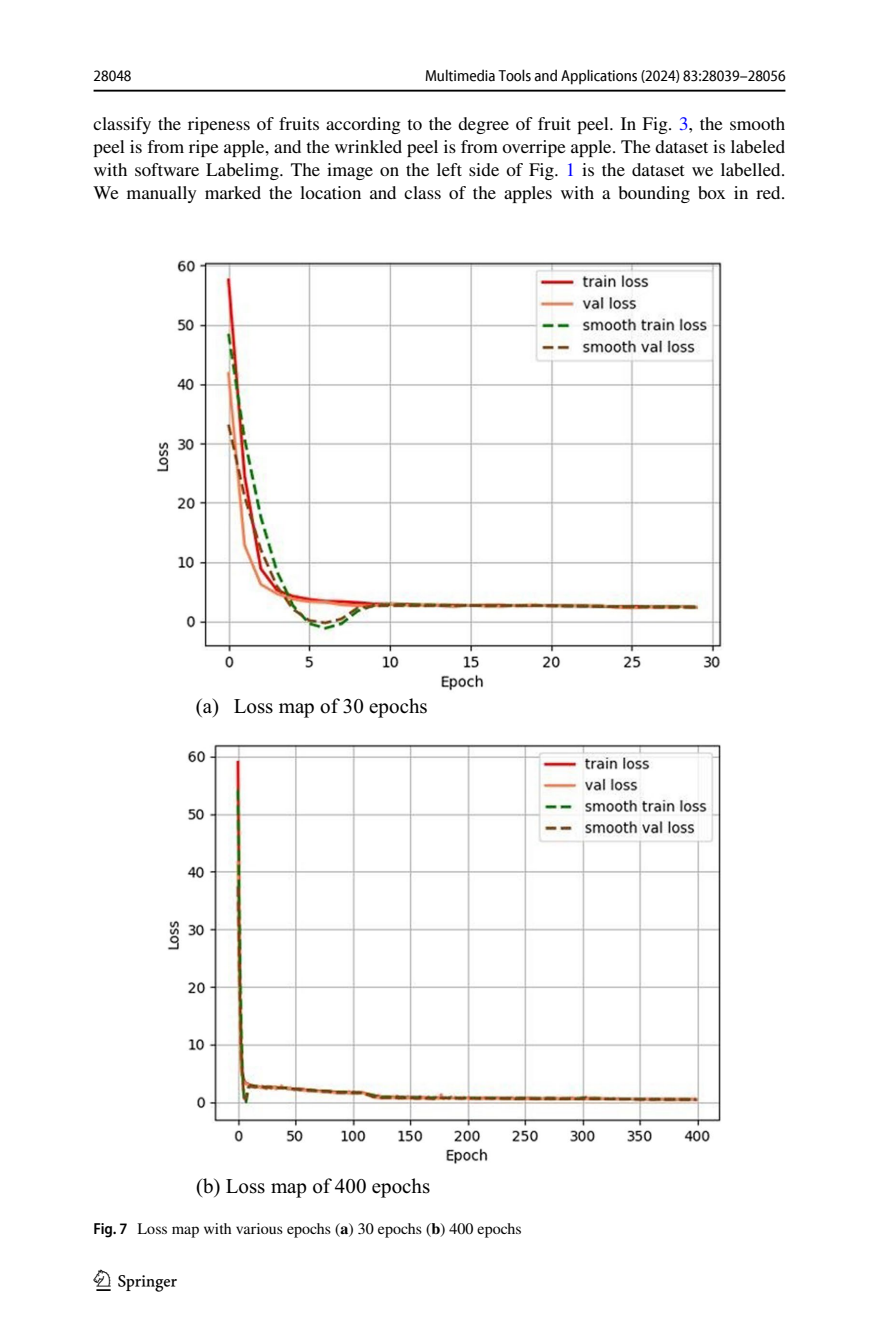
<style>
.page{position:relative;width:879px;height:1333px;background:#fff}
.page>*{position:absolute;margin:0;border:0;box-sizing:border-box;transform-origin:0 0}
.t1{font:30px "Springnew Regular 4";color:#000}
.t2{font:21px "Times New Roman PSMT5";color:#000}
.t3{font:19px/23px "STIX";color:#000;text-align:justify}
.t4{font:semi-condensed 16px "Myriad Pro Unic";color:#000}
.t5{font:16px "STIX";color:#000}
.s1{color:#00f}
.s2{font-family:"Myriad Pro";font-weight:600;font-stretch:semi-condensed}
.s3{font-weight:700}
</style>
<div class="page">
<hr style="left:94px;top:90px;width:691px;height:2px;background:#000">
<img style="left:156px;top:260px;width:566px;height:903px">
<p class="t4" style="left:94px;top:69px;width:39px">28048</p>
<p class="t4" style="left:425px;top:69px;width:362px">Multimedia Tools and Applications (2024) 83:28039–28056</p>
<p class="t3" style="left:94px;top:113px;width:693px">classify the ripeness of fruits according to the degree of fruit peel. In Fig. <span class="s1">3</span>, the smooth peel is from ripe apple, and the wrinkled peel is from overripe apple. The dataset is labeled with software Labelimg. The image on the left side of Fig. <span class="s1">1</span> is the dataset we labelled.<br>We manually marked the location and class of the apples with a bounding box in red.</p>
<p class="t2" style="left:196px;top:692px;width:233px">(a) Loss map of 30 epochs</p>
<p class="t2" style="left:196px;top:1171px;width:235px">(b) Loss map of 400 epochs</p>
<p class="t5" style="left:94px;top:1217px;width:430px"><span class="s2">Fig. 7</span> Loss map with various epochs (<span class="s3">a</span>) 30 epochs (<span class="s3">b</span>) 400 epochs</p>
<h1 class="t1" style="left:96px;top:1269px;width:83px">1 3</h1>
</div>
